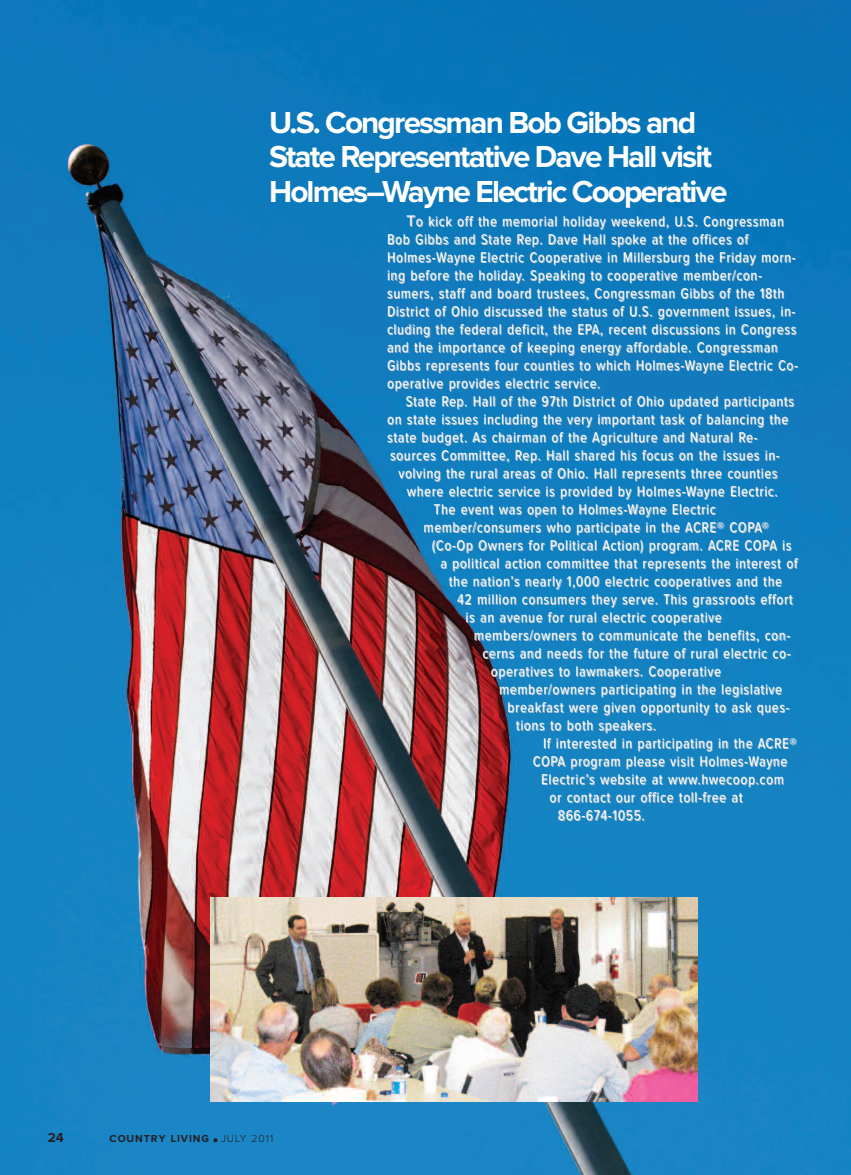
<style>
.page{position:relative;width:851px;height:1175px;background:#fff}
.page>*{position:absolute;margin:0;border:0;box-sizing:border-box;transform-origin:0 0}
.t1{font:700 31.5px/34.5px "Proxima Nova";letter-spacing:-.06em;color:#fff}
.t2{font:14.7px/18px "Proxima Nova Cond";letter-spacing:.04em;color:#fff}
.t3{font:700 13.5px "Proxima Nova";color:#231f20}
.t4{font:700 10.5px "Proxima Nova";letter-spacing:.09em;color:#231f20}
.s1{font-family:"Arial";color:#ccc}
.s2{font-weight:300;font-size:19.5px}
.s3{font-weight:300}
</style>
<div class="page">
<img style="left:0;top:0;width:850px;height:1174px">
<img style="left:210px;top:897px;width:487px;height:204px">
<h1 class="t1" style="left:269px;top:108px;width:459px">U.S. Congressman Bob Gibbs and<br>State Representative Dave Hall visit<br>Holmes–Wayne Electric Cooperative</h1>
<p class="t2" style="left:387px;top:213px;width:412px;text-indent:20px"><span class="s1">T</span>o kick off the memorial holiday weekend, U.S. Congressman Bob Gibbs and State Rep. Dave Hall spoke at the offices of Holmes-Wayne Electric Cooperative in Millersburg the Friday morn&shy;ing before the holiday. Speaking to cooperative member/con&shy;sumers, staff and board trustees, Congressman Gibbs of the 18th District of Ohio discussed the status of U.S. government issues, in&shy;cluding the federal deficit, the EPA, recent discussions in Congress and the importance of keeping energy affordable. Congressman Gibbs represents four counties to which Holmes-Wayne Electric Co&shy;operative provides electric service.</p>
<p class="t2" style="left:406px;top:393px;width:390px">State Rep. Hall of the 97th District of Ohio updated participants</p>
<p class="t2" style="left:387px;top:411px;width:403px">on state issues including the very important task of balancing the</p>
<p class="t2" style="left:387px;top:429px;width:372px">state budget. As chairman of the Agriculture and Natural Re-</p>
<p class="t2" style="left:390px;top:447px;width:391px">sources Committee, Rep. Hall shared his focus on the issues in-</p>
<p class="t2" style="left:398px;top:465px;width:381px">volving the rural areas of Ohio. Hall represents three counties</p>
<p class="t2" style="left:407px;top:483px;width:372px">where electric service is provided by Holmes-Wayne Electric.</p>
<p class="t2" style="left:434px;top:501px;width:283px">The event was open to Holmes-Wayne Electric</p>
<p class="t2" style="left:423px;top:519px;width:347px">member/consumers who participate in the ACRE® COPA®</p>
<p class="t2" style="left:432px;top:537px;width:361px">(Co-Op Owners for Political Action) program. ACRE COPA is</p>
<p class="t2" style="left:440px;top:555px;width:359px">a political action committee that represents the interest of</p>
<p class="t2" style="left:449px;top:573px;width:335px">the nation’s nearly 1,000 electric cooperatives and the</p>
<p class="t2" style="left:457px;top:591px;width:337px">42 million consumers they serve. This grassroots effort</p>
<p class="t2" style="left:465px;top:609px;width:258px">is an avenue for rural electric cooperative</p>
<p class="t2" style="left:474px;top:627px;width:318px">members/owners to communicate the benefits, con-</p>
<p class="t2" style="left:482px;top:645px;width:310px">cerns and needs for the future of rural electric co-</p>
<p class="t2" style="left:490px;top:663px;width:232px">operatives to lawmakers. Cooperative</p>
<p class="t2" style="left:499px;top:681px;width:284px">member/owners participating in the legislative</p>
<p class="t2" style="left:507px;top:699px;width:283px">breakfast were given opportunity to ask ques-</p>
<p class="t2" style="left:516px;top:717px;width:142px">tions to both speakers.</p>
<p class="t2" style="left:543px;top:735px;width:255px">If interested in participating in the ACRE®</p>
<p class="t2" style="left:532px;top:753px;width:256px">COPA program please visit Holmes-Wayne</p>
<p class="t2" style="left:541px;top:771px;width:244px">Electric’s website at www.hwecoop.com</p>
<p class="t2" style="left:549px;top:789px;width:194px">or contact our office toll-free at</p>
<p class="t2" style="left:558px;top:807px;width:88px">866-674-1055.</p>
<p class="t3" style="left:48px;top:1133px;width:18px">24</p>
<p class="t4" style="left:109px;top:1135px;width:165px">COUNTRY LIVING <span class="s2">•</span><span class="s3">JULY 2011</span></p>
</div>
